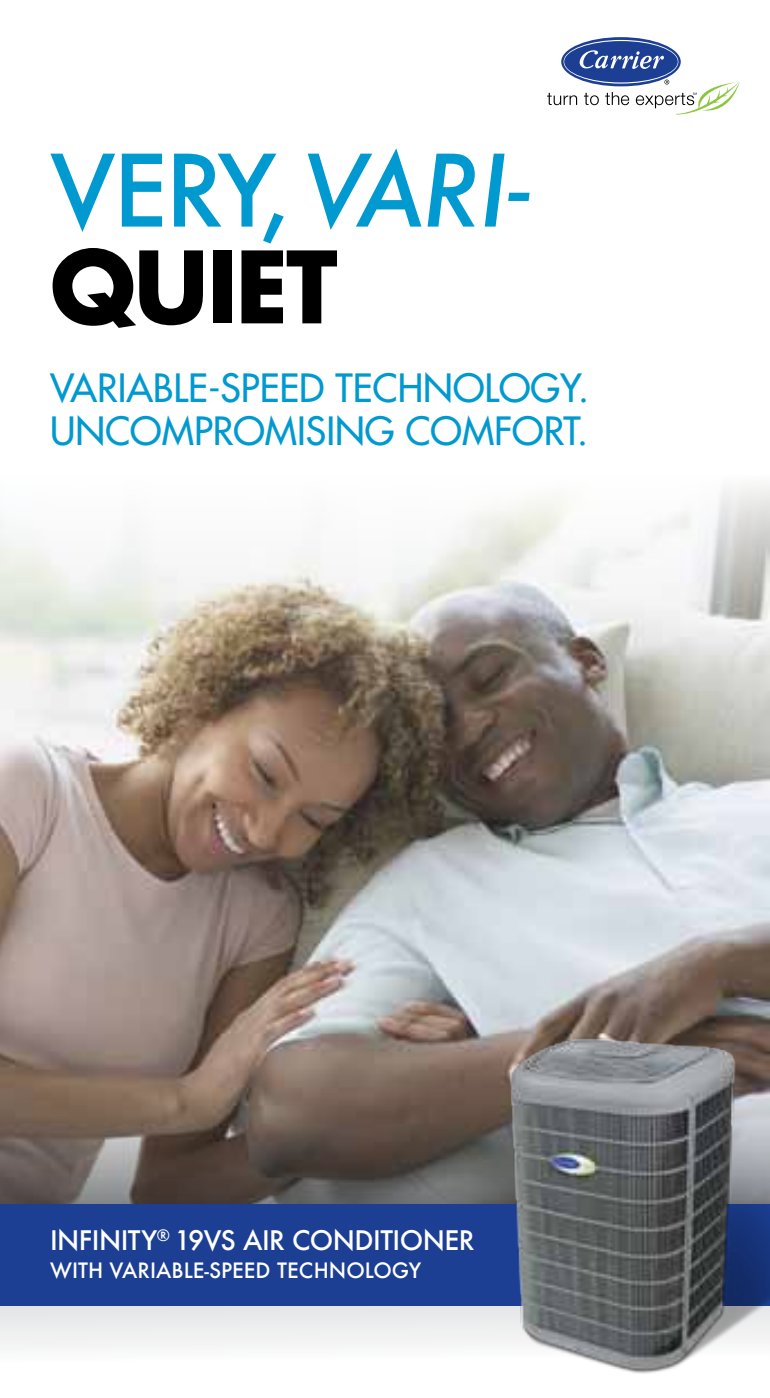
<style>
.page{position:relative;width:770px;height:1398px;background:#fff}
.page>*{position:absolute;margin:0;border:0;box-sizing:border-box;transform-origin:0 0}
.t1{font:500 96.75px/96.8px "Futura";color:#009ad0}
.t2{font:38.02px/42.8px "Futura";color:#009ad0}
.t3{font:500 26.32px "Futura";letter-spacing:-.02em;color:#fff}
.t4{font:500 20.7px "Futura";color:#fff}
.s1{font-style:italic}
.s2{font-weight:700;color:#000}
</style>
<div class="page">
<img style="left:0;top:486px;width:769px;height:320px">
<svg style="left:0;top:806px;width:770px;height:397px;background:#958c87"></svg>
<svg style="left:561px;top:37px;width:119px;height:49px"></svg>
<svg style="left:563px;top:40px;width:115px;height:44px"></svg>
<div style="left:564px;top:41px;width:113px;height:41px;background:#1c3f94;border-radius:50%"></div>
<svg style="left:579px;top:50px;width:85px;height:19px"></svg>
<svg style="left:547px;top:93px;width:30px;height:12px"></svg>
<svg style="left:584px;top:93px;width:14px;height:12px"></svg>
<svg style="left:605px;top:92px;width:24px;height:13px"></svg>
<svg style="left:635px;top:80px;width:104px;height:35px"></svg>
<svg style="left:0;top:1305px;width:469px;height:41px"></svg>
<div style="left:0;top:1203px;width:770px;height:102px;background:#1c3f94"></div>
<img style="left:469px;top:999px;width:301px;height:375px">
<h1 class="t1" style="left:50px;top:141px;width:481px">VERY, <span class="s1">VAri&shy;</span><span class="s2">quiet</span></h1>
<p class="t2" style="left:50px;top:367px;width:540px">VARIABLE-SPEED TECHNOLOGY.<br>UNCOMPROMISING COMFORT.</p>
<p class="t3" style="left:50px;top:1222px;width:426px">INFI NITY<sup>®</sup> 19VS AI R CONDITIONER</p>
<p class="t4" style="left:50px;top:1256px;width:372px">WITH VARIABLE-SPEED TECH NOLOGY</p>
</div>
